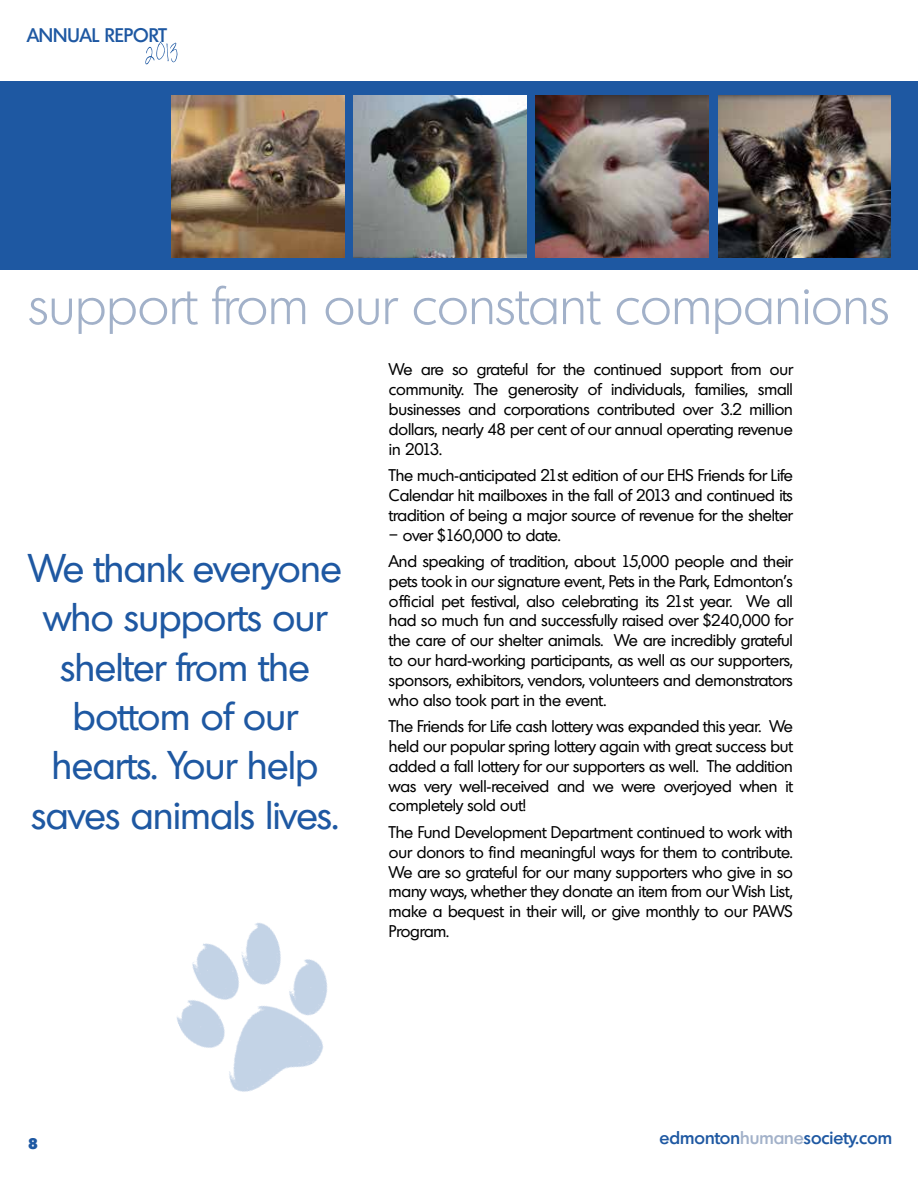
<style>
.page{position:relative;width:918px;height:1188px;background:#fff}
.page>*{position:absolute;margin:0;border:0;box-sizing:border-box;transform-origin:0 0}
.t1{font:300 52.5px "Montreal";color:#a2b1c9}
.t2{font:39px/49.5px "Montreal";letter-spacing:-.01em;color:#1e58a2;text-align:center}
.t3{font:500 19.2px "Montreal";color:#1e58a2}
.t4{font:500 18px "Montreal";color:#1e58a2}
.t5{font:16.5px/19.8px "Montreal";letter-spacing:-.01em;color:#000;text-align:justify}
.t6{font:800 15px "Montreal";color:#1e58a2}
.s1{color:#a2b1c9}
</style>
<div class="page">
<svg style="left:145px;top:42px;width:32px;height:22px"></svg>
<div style="left:0;top:81px;width:918px;height:189px;background:#1e58a2"></div>
<img style="left:171px;top:95px;width:173px;height:162px">
<img style="left:354px;top:95px;width:172px;height:162px">
<img style="left:536px;top:95px;width:173px;height:162px">
<img style="left:718px;top:95px;width:173px;height:162px">
<img style="left:176px;top:923px;width:152px;height:169px">
<p class="t3" style="left:27px;top:24px;width:141px">ANNUAL REPORT</p>
<h1 class="t1" style="left:29px;top:275px;width:862px">support from our constant companions</h1>
<h2 class="t2" style="left:28px;top:542px;width:315px">We thank everyone who supports our shelter from the bottom of our hearts. Your help saves animals lives.</h2>
<p class="t5" style="left:389px;top:359px;width:405px">We are so grateful for the continued support from our community. The generosity of individuals, families, small businesses and corporations contributed over 3.2 million dollars, nearly 48 per cent of our annual operating revenue in 2013.</p>
<p class="t5" style="left:389px;top:465px;width:405px">The much-anticipated 21st edition of our EHS Friends for Life Calendar hit mailboxes in the fall of 2013 and continued its tradition of being a major source of revenue for the shelter</p>
<p class="t5" style="left:389px;top:521px;width:405px;line-height:26.5px">– over $160,000 to date.<br>And speaking of tradition, about 15,000 people and their</p>
<p class="t5" style="left:389px;top:571px;width:405px">pets took in our signature event, Pets in the Park, Edmonton’s official pet festival, also celebrating its 21st year. We all had so much fun and successfully raised over $240,000 for the care of our shelter animals. We are incredibly grateful to our hard-working participants, as well as our supporters, sponsors, exhibitors, vendors, volunteers and demonstrators who also took part in the event.</p>
<p class="t5" style="left:389px;top:716px;width:405px">The Friends for Life cash lottery was expanded this year. We held our popular spring lottery again with great success but added a fall lottery for our supporters as well. The addition was very well-received and we were overjoyed when it completely sold out!</p>
<p class="t5" style="left:389px;top:822px;width:405px">The Fund Development Department continued to work with our donors to find meaningful ways for them to contribute.<br>We are so grateful for our many supporters who give in so many ways, whether they donate an item from our Wish List, make a bequest in their will, or give monthly to our PAWS Program.</p>
<p class="t6" style="left:28px;top:1134px;width:11px">8</p>
<p class="t4" style="left:660px;top:1126px;width:234px">edmonton<span class="s1">humane</span>society.com</p>
</div>
